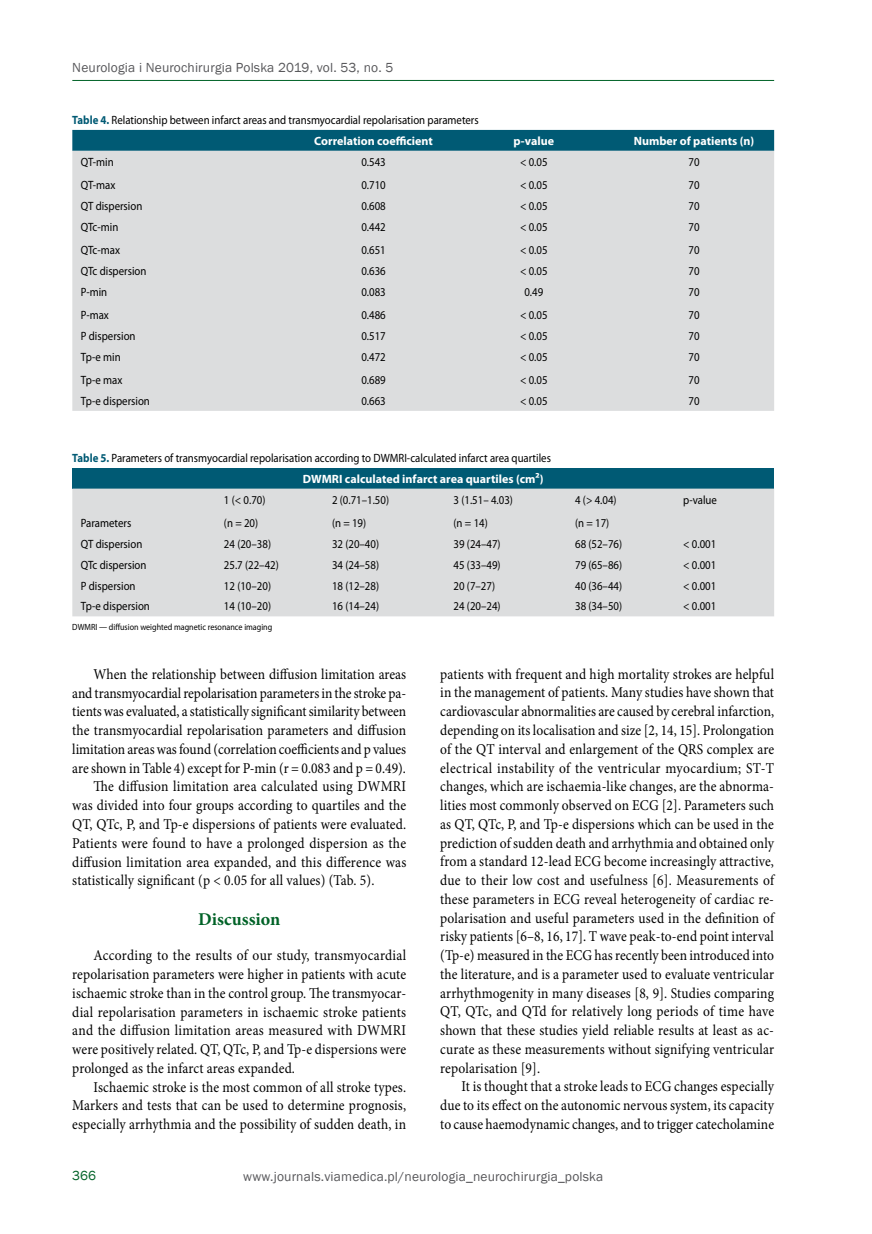
<style>
.page{position:relative;width:872px;height:1234px;background:#fff}
.page>*{position:absolute;margin:0;border:0;box-sizing:border-box;transform-origin:0 0}
.t1{font:700 18px "Minion Pro";color:#006227}
.t2{font:15px/18.8px "Minion Pro";letter-spacing:.005em;color:#000;text-align:justify;scale:.9 1}
.t3{font:13.5px "Franklin Gothic";letter-spacing:.01em;color:#58585b}
.t4{font:13.5px "Franklin Gothic";color:#006227}
.t5{font:12px/23.1px "Myriad Pro";color:#000;scale:.9 1}
.t6{font:700 12px "Myriad Pro";color:#fff}
.t7{font:9px "Myriad Pro";color:#000;scale:.9 1}
.s1{font-weight:700;color:#005a74}
.s2{font-weight:700;color:#fff}
</style>
<div class="page">
<hr style="left:72px;top:80px;width:702px;height:1px;background:#006227">
<div style="left:72px;top:130px;width:702px;height:21px;background:#005a74"></div>
<div style="left:72px;top:151px;width:702px;height:260px;background:#dcddde"></div>
<div style="left:72px;top:467px;width:702px;height:21px;background:#005a74"></div>
<div style="left:72px;top:488px;width:702px;height:128px;background:#dcddde"></div>
<p class="t3" style="left:72px;top:59px;width:322px">Neurologia i Neurochirurgia Polska 2019, vol. 53, no. 5</p>
<p class="t5" style="left:314px;top:110px;width:184px;line-height:21px;text-indent:-242px"><span class="s1">Table 4.</span> Relationship between infarct areas and transmyocardial repolarisation parameters<br><span class="s2">Correlation coefficient</span></p>
<p class="t6" style="left:513px;top:134px;width:42px">p-value</p>
<p class="t6" style="left:634px;top:134px;width:122px">Number of patients (n)</p>
<p class="t5" style="left:81px;top:150px;width:40px">QT-min<br>QT-max</p>
<p class="t5" style="left:361px;top:150px;width:29px">0.543<br>0.710</p>
<p class="t5" style="left:520px;top:150px;width:32px">&lt; 0.05 &lt; 0.05</p>
<p class="t5" style="left:688px;top:150px;width:14px">70<br>70</p>
<p class="t5" style="left:81px;top:194px;width:70px">QT dispersion</p>
<p class="t5" style="left:361px;top:194px;width:29px">0.608</p>
<p class="t5" style="left:520px;top:194px;width:32px">&lt; 0.05</p>
<p class="t5" style="left:688px;top:194px;width:14px">70</p>
<p class="t5" style="left:81px;top:215px;width:45px">QTc-min<br>QTc-max</p>
<p class="t5" style="left:361px;top:215px;width:29px">0.442<br>0.651</p>
<p class="t5" style="left:520px;top:215px;width:32px">&lt; 0.05 &lt; 0.05</p>
<p class="t5" style="left:688px;top:215px;width:14px">70<br>70</p>
<p class="t5" style="left:81px;top:259px;width:74px">QTc dispersion</p>
<p class="t5" style="left:361px;top:259px;width:29px">0.636</p>
<p class="t5" style="left:520px;top:259px;width:32px">&lt; 0.05</p>
<p class="t5" style="left:688px;top:259px;width:14px">70</p>
<p class="t5" style="left:81px;top:280px;width:33px">P-min<br>P-max</p>
<p class="t5" style="left:361px;top:280px;width:29px">0.083<br>0.486</p>
<p class="t5" style="left:520px;top:280px;width:32px;text-align:center">0.49 &lt; 0.05</p>
<p class="t5" style="left:688px;top:280px;width:14px">70<br>70</p>
<p class="t5" style="left:81px;top:324px;width:62px">P dispersion</p>
<p class="t5" style="left:361px;top:324px;width:29px">0.517</p>
<p class="t5" style="left:520px;top:324px;width:32px">&lt; 0.05</p>
<p class="t5" style="left:688px;top:324px;width:14px">70</p>
<p class="t5" style="left:81px;top:345px;width:48px">Tp-e min<br>Tp-e max</p>
<p class="t5" style="left:361px;top:345px;width:29px">0.472<br>0.689</p>
<p class="t5" style="left:520px;top:345px;width:32px">&lt; 0.05 &lt; 0.05</p>
<p class="t5" style="left:688px;top:345px;width:14px">70<br>70</p>
<p class="t5" style="left:81px;top:389px;width:78px">Tp-e dispersion</p>
<p class="t5" style="left:361px;top:389px;width:29px">0.663</p>
<p class="t5" style="left:520px;top:389px;width:32px">&lt; 0.05</p>
<p class="t5" style="left:688px;top:389px;width:14px">70</p>
<p class="t5" style="left:303px;top:447px;width:277px;line-height:21px;text-indent:-230px"><span class="s1">Table 5.</span> Parameters of transmyocardial repolarisation according to DWMRI-calculated infarct area quartiles<br><span class="s2">DWMRI calculated infarct area quartiles (cm²)</span></p>
<p class="t5" style="left:81px;top:511px;width:58px">Parameters</p>
<p class="t5" style="left:224px;top:488px;width:48px">1 (&lt; 0.70) (n = 20)</p>
<p class="t5" style="left:332px;top:488px;width:65px">2 (0.71–1.50) (n = 19)</p>
<p class="t5" style="left:453px;top:488px;width:67px">3 (1.51– 4.03) (n = 14)</p>
<p class="t5" style="left:575px;top:488px;width:48px">4 (&gt; 4.04) (n = 17)</p>
<p class="t5" style="left:683px;top:488px;width:39px">p-value</p>
<p class="t5" style="left:81px;top:532px;width:70px">QT dispersion</p>
<p class="t5" style="left:224px;top:532px;width:54px">24 (20–38)</p>
<p class="t5" style="left:332px;top:532px;width:54px">32 (20–40)</p>
<p class="t5" style="left:453px;top:532px;width:54px">39 (24–47)</p>
<p class="t5" style="left:575px;top:532px;width:54px">68 (52–76)</p>
<p class="t5" style="left:683px;top:532px;width:38px">&lt; 0.001</p>
<p class="t5" style="left:81px;top:553px;width:74px">QTc dispersion</p>
<p class="t5" style="left:224px;top:553px;width:62px">25.7 (22–42)</p>
<p class="t5" style="left:332px;top:553px;width:54px">34 (24–58)</p>
<p class="t5" style="left:453px;top:553px;width:54px">45 (33–49)</p>
<p class="t5" style="left:575px;top:553px;width:54px">79 (65–86)</p>
<p class="t5" style="left:683px;top:553px;width:38px">&lt; 0.001</p>
<p class="t5" style="left:81px;top:574px;width:62px">P dispersion</p>
<p class="t5" style="left:224px;top:574px;width:54px">12 (10–20)</p>
<p class="t5" style="left:332px;top:574px;width:54px">18 (12–28)</p>
<p class="t5" style="left:453px;top:574px;width:48px">20 (7–27)</p>
<p class="t5" style="left:575px;top:574px;width:54px">40 (36–44)</p>
<p class="t5" style="left:683px;top:574px;width:38px">&lt; 0.001</p>
<p class="t5" style="left:81px;top:595px;width:78px">Tp-e dispersion</p>
<p class="t5" style="left:224px;top:595px;width:54px">14 (10–20)</p>
<p class="t5" style="left:332px;top:595px;width:54px">16 (14–24)</p>
<p class="t5" style="left:453px;top:595px;width:54px">24 (20–24)</p>
<p class="t5" style="left:575px;top:595px;width:54px">38 (34–50)</p>
<p class="t5" style="left:683px;top:595px;width:38px">&lt; 0.001</p>
<p class="t7" style="left:72px;top:621px;width:224px">DWMRI — diffusion weighted magnetic resonance imaging</p>
<p class="t2" style="left:94px;top:664px;width:349px">When the relationship between diffusion limitation areas</p>
<p class="t2" style="left:72px;top:683px;width:372px">and transmyocardial repolarisation parameters in the stroke pa-</p>
<p class="t2" style="left:72px;top:702px;width:372px">tients was evaluated, a statistically significant similarity between</p>
<p class="t2" style="left:72px;top:721px;width:372px">the transmyocardial repolarisation parameters and diffusion</p>
<p class="t2" style="left:72px;top:739px;width:372px">limitation areas was found (correlation coefficients and p values</p>
<p class="t2" style="left:72px;top:758px;width:372px">are shown in Table 4) except for P-min (r = 0.083 and p = 0.49).</p>
<p class="t2" style="left:94px;top:777px;width:349px">The diffusion limitation area calculated using DWMRI</p>
<p class="t2" style="left:72px;top:796px;width:372px">was divided into four groups according to quartiles and the</p>
<p class="t2" style="left:72px;top:814px;width:372px">QT, QTc, P, and Tp-e dispersions of patients were evaluated.</p>
<p class="t2" style="left:72px;top:833px;width:372px">Patients were found to have a prolonged dispersion as the</p>
<p class="t2" style="left:72px;top:852px;width:372px">diffusion limitation area expanded, and this difference was</p>
<p class="t2" style="left:72px;top:871px;width:337px">statistically significant (p &lt; 0.05 for all values) (Tab. 5).</p>
<p class="t1" style="left:198px;top:906px;width:84px">Discussion</p>
<p class="t2" style="left:72px;top:946px;width:372px;text-indent:21px">According to the results of our study, transmyocardial repolarisation parameters were higher in patients with acute ischaemic stroke than in the control group. The transmyocar&shy;dial repolarisation parameters in ischaemic stroke patients and the diffusion limitation areas measured with DWMRI were positively related. QT, QTc, P, and Tp-e dispersions were prolonged as the infarct areas expanded.</p>
<p class="t2" style="left:72px;top:1077px;width:372px;text-indent:21px">Ischaemic stroke is the most common of all stroke types.<br>Markers and tests that can be used to determine prognosis, especially arrhythmia and the possibility of sudden death, in</p>
<p class="t2" style="left:440px;top:664px;width:372px">patients with frequent and high mortality strokes are helpful in the management of patients. Many studies have shown that cardiovascular abnormalities are caused by cerebral infarction, depending on its localisation and size [2, 14, 15]. Prolongation of the QT interval and enlargement of the QRS complex are electrical instability of the ventricular myocardium; ST-T changes, which are ischaemia-like changes, are the abnorma&shy;lities most commonly observed on ECG [2]. Parameters such as QT, QTc, P, and Tp-e dispersions which can be used in the prediction of sudden death and arrhythmia and obtained only from a standard 12-lead ECG become increasingly attractive, due to their low cost and usefulness [6]. Measurements of these parameters in ECG reveal heterogeneity of cardiac re&shy;polarisation and useful parameters used in the definition of risky patients [6–8, 16, 17]. T wave peak-to-end point interval (Tp-e) measured in the ECG has recently been introduced into the literature, and is a parameter used to evaluate ventricular arrhythmogenity in many diseases [8, 9]. Studies comparing QT, QTc, and QTd for relatively long periods of time have shown that these studies yield reliable results at least as ac&shy;curate as these measurements without signifying ventricular repolarisation [9].</p>
<p class="t2" style="left:440px;top:1077px;width:372px;text-indent:21px">It is thought that a stroke leads to ECG changes especially due to its effect on the autonomic nervous system, its capacity to cause haemodynamic changes, and to trigger catecholamine</p>
<p class="t4" style="left:72px;top:1166px;width:25px">366</p>
<p class="t3" style="left:243px;top:1168px;width:361px">www.journals.viamedica.pl/neurologia_neurochirurgia_polska</p>
</div>
